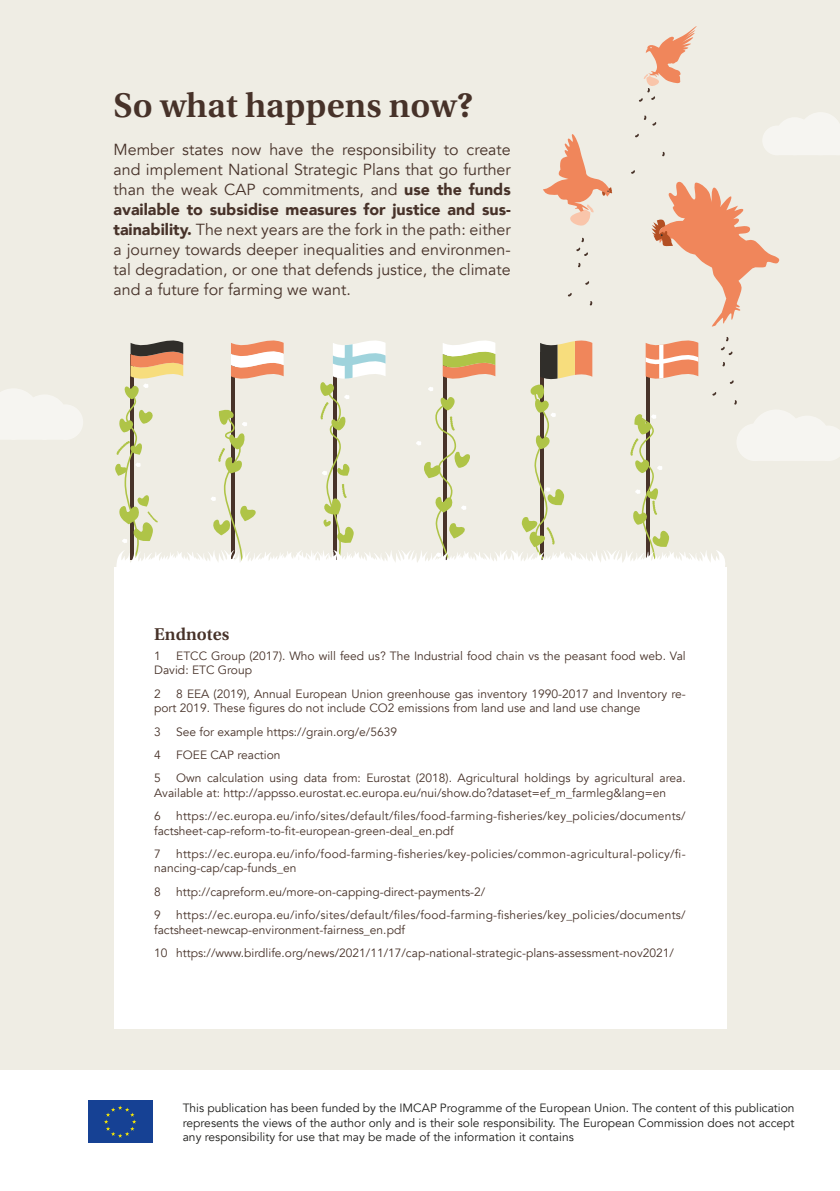
<style>
.page{position:relative;width:840px;height:1191px;background:#fff}
.page>*{position:absolute;margin:0;border:0;box-sizing:border-box;transform-origin:0 0}
.Title_1{font:600 36px "Utopia Std";color:#473229}
.Foot{font:600 18px "Utopia Std";color:#473229}
.t1{font:16px/20px "Avenir";color:#473229;text-align:justify}
.Foot-2{font:12px/14.4px "Avenir";color:#473229}
.Foot-3{font:12px/14.4px "Avenir";letter-spacing:.02em;color:#473229}
.Foot-4{font:12px/14.4px "Avenir";color:#1d1d1b;text-align:justify}
.s1{font-weight:900}
</style>
<div class="page">
<div style="left:0;top:0;width:839px;height:1069px;background:#efede4"></div>
<svg style="left:763px;top:112px;width:76px;height:43px"></svg>
<svg style="left:651px;top:181px;width:129px;height:145px"></svg>
<svg style="left:576px;top:238px;width:12px;height:18px"></svg>
<svg style="left:585px;top:281px;width:4px;height:4px"></svg>
<svg style="left:644px;top:115px;width:12px;height:11px"></svg>
<svg style="left:631px;top:170px;width:4px;height:4px"></svg>
<svg style="left:543px;top:134px;width:69px;height:92px"></svg>
<svg style="left:639px;top:26px;width:57px;height:76px"></svg>
<svg style="left:115px;top:337px;width:724px;height:233px"></svg>
<svg style="left:0;top:389px;width:83px;height:51px"></svg>
<div style="left:113px;top:567px;width:613px;height:461px;background:#fff"></div>
<svg style="left:152px;top:1100px;width:1px;height:43px"></svg>
<div style="left:88px;top:1100px;width:64px;height:43px;background:#164194"></div>
<svg style="left:104px;top:1105px;width:32px;height:32px"></svg>
<p class="Title_1" style="left:113px;top:85px;width:361px">So what happens now?</p>
<p class="t1" style="left:113px;top:140px;width:398px">Member states now have the responsibility to create and implement National Strategic Plans that go further than the weak CAP commitments, and <span class="s1">use the funds available to subsidise measures for justice and sus&shy;tainability.</span> The next years are the fork in the path: either a journey towards deeper inequalities and environmen&shy;tal degradation, or one that defends justice, the climate and a future for farming we want.</p>
<p class="Foot" style="left:154px;top:624px;width:77px">Endnotes</p>
<p class="Foot-2" style="left:154px;top:649px;width:8px">1</p>
<p class="Foot-2" style="left:154px;top:649px;width:532px;text-indent:22px">ETCC Group (2017). Who will feed us? The Industrial food chain vs the peasant food web. Val<br>David: ETC Group</p>
<p class="Foot-2" style="left:154px;top:686px;width:8px">2</p>
<p class="Foot-2" style="left:154px;top:686px;width:533px;text-indent:22px">8 EEA (2019), Annual European Union greenhouse gas inventory 1990-2017 and Inventory re&shy;port 2019. These figures do not include CO2 emissions from land use and land use change</p>
<p class="Foot-2" style="left:154px;top:724px;width:8px">3</p>
<p class="Foot-2" style="left:176px;top:724px;width:222px">See for example https://grain.org/e/5639</p>
<p class="Foot-2" style="left:154px;top:748px;width:8px">4</p>
<p class="Foot-2" style="left:176px;top:748px;width:106px">FOEE CAP reaction</p>
<p class="Foot-2" style="left:154px;top:771px;width:8px">5</p>
<p class="Foot-2" style="left:154px;top:771px;width:533px;text-indent:22px">Own calculation using data from: Eurostat (2018). Agricultural holdings by agricultural area.<br>Available at: http://appsso.eurostat.ec.europa.eu/nui/show.do?dataset=ef_m_farmleg&amp;lang=en</p>
<p class="Foot-2" style="left:154px;top:809px;width:8px">6</p>
<p class="Foot-3" style="left:154px;top:809px;width:532px;text-indent:22px">https://ec.europa.eu/info/sites/default/files/food-farming-fisheries/key_policies/documents/ factsheet-cap-reform-to-fit-european-green-deal_en.pdf</p>
<p class="Foot-2" style="left:154px;top:847px;width:8px">7</p>
<p class="Foot-3" style="left:154px;top:847px;width:533px;text-indent:22px">https://ec.europa.eu/info/food-farming-fisheries/key-policies/common-agricultural-policy/fi&shy;nancing-cap/cap-funds_en</p>
<p class="Foot-2" style="left:154px;top:884px;width:8px">8</p>
<p class="Foot-2" style="left:176px;top:884px;width:310px">http://capreform.eu/more-on-capping-direct-payments-2/</p>
<p class="Foot-2" style="left:154px;top:908px;width:8px">9</p>
<p class="Foot-3" style="left:154px;top:908px;width:532px;text-indent:22px">https://ec.europa.eu/info/sites/default/files/food-farming-fisheries/key_policies/documents/ factsheet-newcap-environment-fairness_en.pdf</p>
<p class="Foot-2" style="left:154px;top:946px;width:521px">10 https://www.birdlife.org/news/2021/11/17/cap-national-strategic-plans-assessment-nov2021/</p>
<p class="Foot-4" style="left:183px;top:1101px;width:613px">This publication has been funded by the IMCAP Programme of the European Union. The content of this publication represents the views of the author only and is their sole responsibility. The European Commission does not accept any responsibility for use that may be made of the information it contains</p>
</div>
